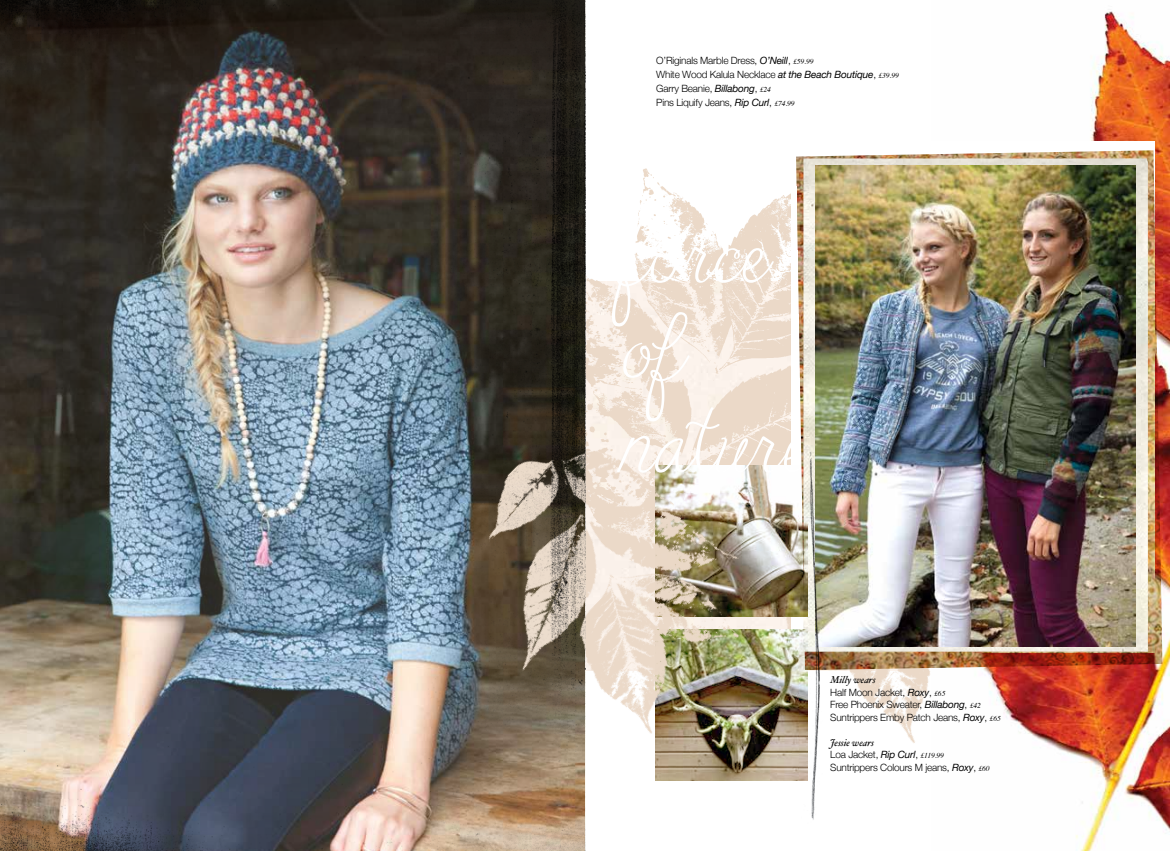
<style>
.page{position:relative;width:1170px;height:851px;background:#fff}
.page>*{position:absolute;margin:0;border:0;box-sizing:border-box;transform-origin:0 0}
.t1{font:79px/94.9px "Janda Cheerful Script";color:#fff}
.t2{font:300 10px/13.8px "Helvetica Neue";letter-spacing:-.02em;color:#000}
.t3{font:italic 10px "Hoefler Text";letter-spacing:-.01em;color:#000}
.s1{font-weight:400;font-style:italic}
.s2{font-family:"Times";font-weight:400;font-style:italic;font-size:7.5px}
</style>
<div class="page">
<img style="left:655px;top:670px;width:275px;height:110px">
<img style="left:585px;top:152px;width:206px;height:477px">
<img style="left:984px;top:11px;width:185px;height:839px">
<div style="left:791px;top:141px;width:363px;height:511px;background:#fff"></div>
<img style="left:799px;top:670px;width:23px;height:150px">
<img style="left:0;top:0;width:585px;height:850px">
<img style="left:656px;top:629px;width:151px;height:151px">
<img style="left:784px;top:465px;width:12px;height:151px">
<img style="left:385px;top:372px;width:399px;height:399px">
<img style="left:796px;top:150px;width:366px;height:520px">
<img style="left:803px;top:158px;width:344px;height:493px">
<img style="left:815px;top:166px;width:320px;height:480px">
<p class="t2" style="left:656px;top:53px;width:244px">O’Riginals Marble Dress, <span class="s1">O’Neill</span>, <span class="s2">£59.99<br></span>White Wood Kalula Necklace <span class="s1">at the Beach Boutique</span>, <span class="s2">£39.99<br></span>Garry Beanie, <span class="s1">Billabong</span>, <span class="s2">£24<br></span>Pins Liquify Jeans, <span class="s1">Rip Curl</span>, <span class="s2">£74.99</span></p>
<h1 class="t1" style="left:620px;top:208px;width:189px">force of nature</h1>
<p class="t3" style="left:830px;top:674px;width:47px">Milly wears</p>
<p class="t2" style="left:830px;top:685px;width:172px;line-height:12.5px">Half Moon Jacket, <span class="s1">Roxy</span>, <span class="s2">£65<br></span>Free Phoenix Sweater, <span class="s1">Billabong</span>, <span class="s2">£42<br></span>Suntrippers Emby Patch Jeans, <span class="s1">Roxy</span>, <span class="s2">£65</span></p>
<p class="t3" style="left:830px;top:736px;width:45px">Jessie wears</p>
<p class="t2" style="left:830px;top:747px;width:161px;line-height:12.5px">Loa Jacket, <span class="s1">Rip Curl</span>, <span class="s2">£119.99<br></span>Suntrippers Colours M jeans, <span class="s1">Roxy</span>, <span class="s2">£60</span></p>
</div>
